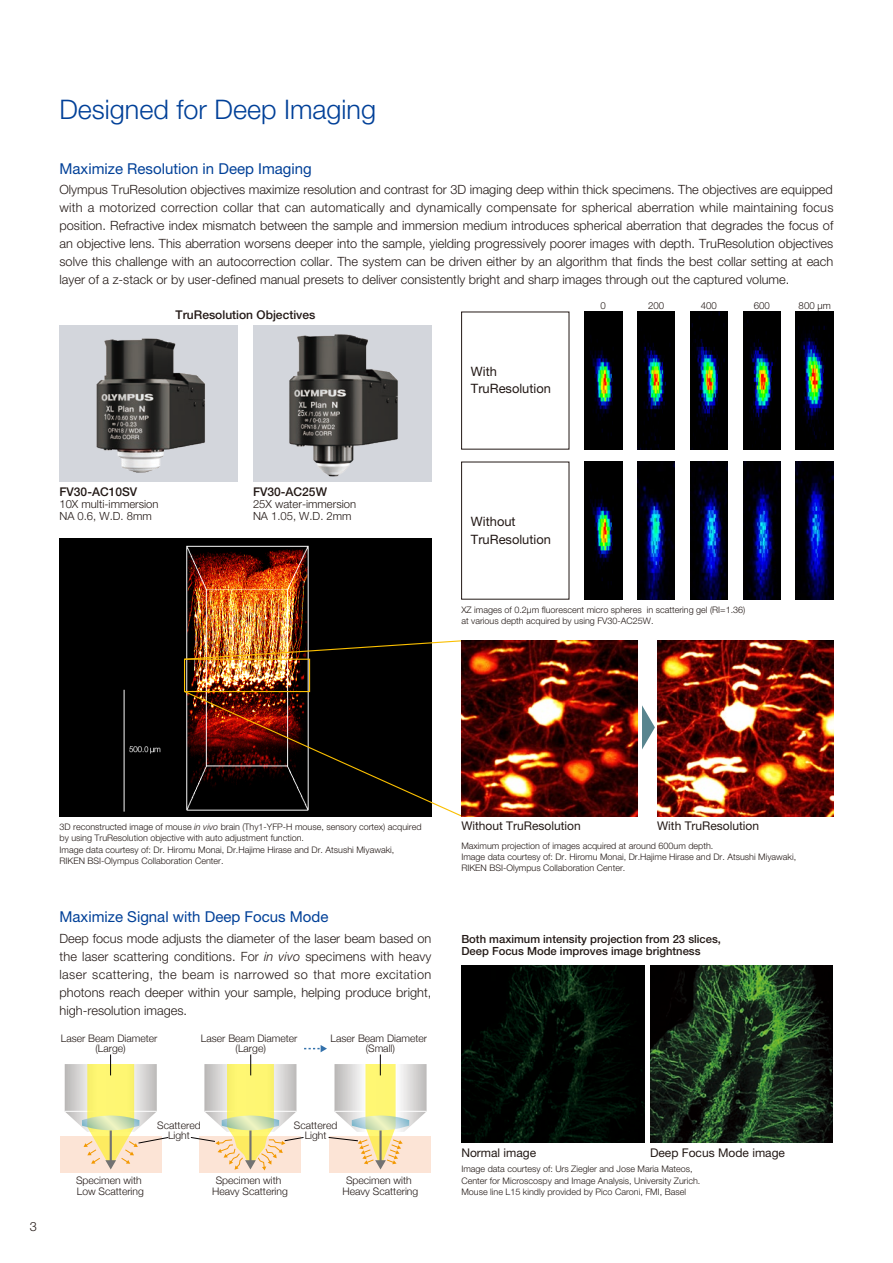
<style>
.page{position:relative;width:893px;height:1263px;background:#fff}
.page>*{position:absolute;margin:0;border:0;box-sizing:border-box;transform-origin:0 0}
.t1{font:300 27px "Helvetica Neue LT Std";color:#004098}
.t2{font:15px "Helvetica Neue LT Std";color:#004098}
.t3{font:12.9px/17.4px "Helvetica Neue LT Std";color:#231916}
.t4{font:300 12.75px/18px "Helvetica Neue LT Std";color:#231916;text-align:justify}
.t5{font:12px "Helvetica Neue LT Std";color:#231916}
.t6{font:500 12px "Helvetica Neue LT Std";color:#231916}
.t7{font:500 11.25px "Helvetica Neue LT Std";color:#231916}
.t8{font:300 11.25px "Helvetica Neue LT Std";color:#231916}
.t9{font:300 10.35px/10.4px "Helvetica Neue";color:#231916;text-align:center}
.t10{font:300 9.6px "Helvetica Neue LT Std";color:#231916}
.t11{font:300 9px/11.2px "Helvetica Neue LT Std";color:#231916}
.s1{font-style:italic}
</style>
<div class="page">
<img style="left:461px;top:965px;width:183px;height:177px">
<img style="left:650px;top:965px;width:183px;height:177px">
<div style="left:60px;top:1136px;width:102px;height:36px;background:#fce4d6"></div>
<div style="left:199px;top:1136px;width:102px;height:36px;background:#fce4d6"></div>
<div style="left:329px;top:1136px;width:102px;height:36px;background:#fce4d6"></div>
<svg style="left:65px;top:1054px;width:104px;height:115px"></svg>
<svg style="left:190px;top:1045px;width:237px;height:125px"></svg>
<svg style="left:642px;top:705px;width:13px;height:44px"></svg>
<img style="left:60px;top:538px;width:372px;height:278px">
<div style="left:184px;top:659px;width:126px;height:33px;border:1px solid #fabf00"></div>
<img style="left:183px;top:640px;width:278px;height:20px">
<svg style="left:183px;top:690px;width:280px;height:127px;background:#35221d"></svg>
<img style="left:461px;top:640px;width:177px;height:176px">
<img style="left:657px;top:640px;width:176px;height:176px">
<img style="left:60px;top:325px;width:178px;height:157px">
<img style="left:253px;top:325px;width:179px;height:157px">
<img style="left:584px;top:312px;width:38px;height:137px">
<img style="left:637px;top:312px;width:38px;height:137px">
<img style="left:690px;top:312px;width:38px;height:137px">
<img style="left:743px;top:312px;width:38px;height:137px">
<img style="left:796px;top:312px;width:37px;height:137px">
<img style="left:584px;top:462px;width:38px;height:137px">
<img style="left:637px;top:462px;width:38px;height:137px">
<img style="left:690px;top:462px;width:38px;height:137px">
<img style="left:743px;top:462px;width:38px;height:137px">
<img style="left:796px;top:462px;width:37px;height:137px">
<p class="t1" style="left:59px;top:93px;width:318px">Designed for Deep Imaging</p>
<p class="t2" style="left:60px;top:159px;width:254px">Maximize Resolution in Deep Imaging</p>
<p class="t4" style="left:60px;top:181px;width:775px">Olympus TruResolution objectives maximize resolution and contrast for 3D imaging deep within thick specimens. The objectives are equipped with a motorized correction collar that can automatically and dynamically compensate for spherical aberration while maintaining focus position. Refractive index mismatch between the sample and immersion medium introduces spherical aberration that degrades the focus of an objective lens. This aberration worsens deeper into the sample, yielding progressively poorer images with depth. TruResolution objectives solve this challenge with an autocorrection collar. The system can be driven either by an algorithm that finds the best collar setting at each layer of a z-stack or by user-defined manual presets to deliver consistently bright and sharp images through out the captured volume.</p>
<p class="t6" style="left:176px;top:307px;width:141px">TruResolution Objectives</p>
<p class="t6" style="left:59px;top:484px;width:79px">FV30-AC10SV</p>
<p class="t8" style="left:59px;top:497px;width:101px">10X multi-immersion</p>
<p class="t8" style="left:59px;top:509px;width:94px">NA 0.6, W.D. 8mm</p>
<p class="t6" style="left:253px;top:484px;width:76px">FV30-AC25W</p>
<p class="t8" style="left:253px;top:497px;width:105px">25X water-immersion</p>
<p class="t8" style="left:253px;top:509px;width:100px">NA 1.05, W.D. 2mm</p>
<p class="t3" style="left:471px;top:363px;width:82px">With<br>TruResolution</p>
<p class="t3" style="left:471px;top:513px;width:82px">Without<br>TruResolution</p>
<p class="t10" style="left:601px;top:299px;width:7px">0</p>
<p class="t10" style="left:648px;top:299px;width:18px">200</p>
<p class="t10" style="left:701px;top:299px;width:18px">400</p>
<p class="t10" style="left:754px;top:299px;width:18px">600</p>
<p class="t10" style="left:799px;top:299px;width:34px">800 μm</p>
<p class="t11" style="left:461px;top:604px;width:285px">XZ images of 0.2μm fluorescent micro spheres in scattering gel (RI=1.36)</p>
<p class="t11" style="left:461px;top:615px;width:194px">at various depth acquired by using FV30-AC25W.</p>
<p class="t11" style="left:60px;top:821px;width:364px">3D reconstructed image of mouse <span class="s1">in vivo</span> brain (Thy1-YFP-H mouse, sensory cortex) acquired by using TruResolution objective with auto adjustment function.</p>
<p class="t11" style="left:60px;top:844px;width:336px">Image data courtesy of: Dr. Hiromu Monai, Dr.Hajime Hirase and Dr. Atsushi Miyawaki,</p>
<p class="t11" style="left:60px;top:855px;width:166px">RIKEN BSI-Olympus Collaboration Center.</p>
<p class="t2" style="left:60px;top:908px;width:270px">Maximize Signal with Deep Focus Mode</p>
<p class="t4" style="left:60px;top:929px;width:373px">Deep focus mode adjusts the diameter of the laser beam based on the laser scattering conditions. For <span class="s1">in vivo</span> specimens with heavy laser scattering, the beam is narrowed so that more excitation photons reach deeper within your sample, helping produce bright, high-resolution images.</p>
<p class="t9" style="left:61px;top:1032px;width:98px">Laser Beam Diameter (Large)</p>
<p class="t9" style="left:201px;top:1032px;width:98px">Laser Beam Diameter (Large)</p>
<p class="t9" style="left:331px;top:1032px;width:98px">Laser Beam Diameter (Small)</p>
<p class="t4" style="left:30px;top:1217px;width:9px">3</p>
<p class="t9" style="left:76px;top:1175px;width:69px;text-align:left">Specimen with<br>Low Scattering</p>
<p class="t9" style="left:157px;top:1119px;width:45px">Scattered<br>Light</p>
<p class="t9" style="left:294px;top:1119px;width:45px">Scattered<br>Light</p>
<p class="t9" style="left:212px;top:1175px;width:77px">Specimen with<br>Heavy Scattering</p>
<p class="t9" style="left:342px;top:1175px;width:77px">Specimen with<br>Heavy Scattering</p>
<p class="t5" style="left:461px;top:819px;width:121px">Without TruResolution</p>
<p class="t5" style="left:657px;top:819px;width:104px">With TruResolution</p>
<p class="t11" style="left:461px;top:839px;width:254px">Maximum projection of images acquired at around 600um depth.</p>
<p class="t11" style="left:461px;top:851px;width:336px">Image data courtesy of: Dr. Hiromu Monai, Dr.Hajime Hirase and Dr. Atsushi Miyawaki,</p>
<p class="t11" style="left:461px;top:862px;width:166px">RIKEN BSI-Olympus Collaboration Center.</p>
<p class="t7" style="left:461px;top:932px;width:261px">Both maximum intensity projection from 23 slices,</p>
<p class="t7" style="left:461px;top:944px;width:241px">Deep Focus Mode improves image brightness</p>
<p class="t5" style="left:461px;top:1145px;width:76px">Normal image</p>
<p class="t5" style="left:650px;top:1145px;width:136px">Deep Focus Mode image</p>
<p class="t11" style="left:461px;top:1163px;width:233px">Image data courtesy of: Urs Ziegler and Jose Maria Mateos,</p>
<p class="t11" style="left:461px;top:1175px;width:241px">Center for Microscospy and Image Analysis, University Zurich.</p>
<p class="t11" style="left:461px;top:1186px;width:226px">Mouse line L15 kindly provided by Pico Caroni, FMI, Basel</p>
</div>
